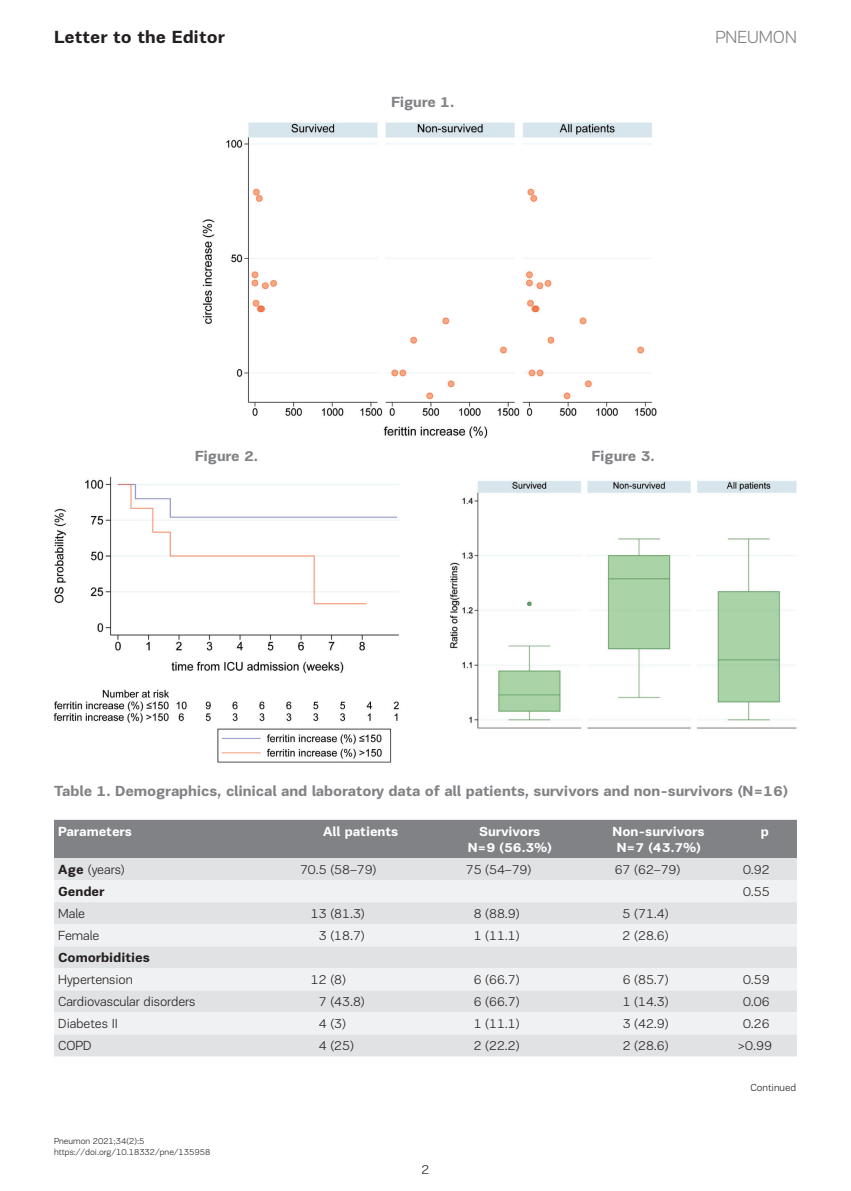
<style>
.page{position:relative;width:851px;height:1191px;background:#fff}
.page>*{position:absolute;margin:0;border:0;box-sizing:border-box;transform-origin:0 0}
.t1{font:700 18px "PF Encore Sans Pro";color:#231f20}
.t2{font:300 18px "PF Encore Sans Pro";color:#808285}
.t3{font:700 15px "PF Encore Sans Pro";letter-spacing:-.01em;color:#808285}
.t4{font:300 13.5px "PF Encore Sans Pro";letter-spacing:-.005em;color:#231f20}
.t5{font:700 13.5px/16.2px "PF Encore Sans Pro";letter-spacing:-.005em;color:#fff;text-align:center}
.t6{font:700 13.5px "PF Encore Sans Pro";letter-spacing:-.005em;color:#231f20}
.t7{font:300 10.5px "PF Encore Sans Pro";color:#231f20}
.t8{font:300 9px/10.8px "PF Encore Sans Pro";color:#231f20}
.s1{font-weight:700}
</style>
<div class="page">
<img style="left:450px;top:480px;width:347px;height:249px">
<img style="left:202px;top:122px;width:455px;height:316px">
<img style="left:53px;top:476px;width:346px;height:287px">
<div style="left:54px;top:820px;width:742px;height:38px;background:#808285"></div>
<div style="left:54px;top:858px;width:742px;height:198px;background:#e1e2e4"></div>
<svg style="left:54px;top:880px;width:742px;height:154px;fill:#f0f1f2"></svg>
<h1 class="t1" style="left:54px;top:26px;width:172px">Letter to the Editor</h1>
<h1 class="t2" style="left:715px;top:27px;width:83px">PNEUMON</h1>
<p class="t3" style="left:391px;top:93px;width:65px">Figure 1.</p>
<p class="t3" style="left:195px;top:446px;width:65px">Figure 2.</p>
<p class="t3" style="left:591px;top:446px;width:65px">Figure 3.</p>
<p class="t3" style="left:54px;top:781px;width:735px">Table 1. Demographics, clinical and laboratory data of all patients, survivors and non-survivors (N=16)</p>
<p class="t5" style="left:58px;top:823px;width:75px">Parameters</p>
<p class="t5" style="left:323px;top:823px;width:77px">All patients</p>
<p class="t5" style="left:468px;top:823px;width:85px">Survivors<br>N=9 (56.3%)</p>
<p class="t5" style="left:612px;top:823px;width:93px">Non-survivors<br>N=7 (43.7%)</p>
<p class="t5" style="left:760px;top:823px;width:10px">p</p>
<p class="t4" style="left:58px;top:862px;width:68px"><span class="s1">Age</span> (years)</p>
<p class="t4" style="left:300px;top:862px;width:78px">70.5 (58–79)</p>
<p class="t4" style="left:466px;top:862px;width:67px">75 (54–79)</p>
<p class="t4" style="left:614px;top:862px;width:67px">67 (62–79)</p>
<p class="t4" style="left:743px;top:862px;width:28px">0.92</p>
<p class="t6" style="left:58px;top:883px;width:48px">Gender</p>
<p class="t4" style="left:743px;top:884px;width:28px">0.55</p>
<p class="t4" style="left:58px;top:906px;width:28px">Male</p>
<p class="t4" style="left:311px;top:906px;width:55px">13 (81.3)</p>
<p class="t4" style="left:473px;top:906px;width:48px">8 (88.9)</p>
<p class="t4" style="left:622px;top:906px;width:48px">5 (71.4)</p>
<p class="t4" style="left:58px;top:928px;width:43px">Female</p>
<p class="t4" style="left:319px;top:928px;width:48px">3 (18.7)</p>
<p class="t4" style="left:473px;top:928px;width:48px">1 (11.1)</p>
<p class="t4" style="left:622px;top:928px;width:48px">2 (28.6)</p>
<p class="t6" style="left:58px;top:949px;width:93px">Comorbidities</p>
<p class="t4" style="left:58px;top:972px;width:76px">Hypertension</p>
<p class="t4" style="left:311px;top:972px;width:37px">12 (8)</p>
<p class="t4" style="left:473px;top:972px;width:48px">6 (66.7)</p>
<p class="t4" style="left:622px;top:972px;width:48px">6 (85.7)</p>
<p class="t4" style="left:743px;top:972px;width:28px">0.59</p>
<p class="t4" style="left:58px;top:994px;width:139px">Cardiovascular disorders</p>
<p class="t4" style="left:319px;top:994px;width:48px">7 (43.8)</p>
<p class="t4" style="left:473px;top:994px;width:48px">6 (66.7)</p>
<p class="t4" style="left:622px;top:994px;width:48px">1 (14.3)</p>
<p class="t4" style="left:743px;top:994px;width:28px">0.06</p>
<p class="t4" style="left:58px;top:1016px;width:61px">Diabetes II</p>
<p class="t4" style="left:319px;top:1016px;width:29px">4 (3)</p>
<p class="t4" style="left:473px;top:1016px;width:48px">1 (11.1)</p>
<p class="t4" style="left:622px;top:1016px;width:48px">3 (42.9)</p>
<p class="t4" style="left:743px;top:1016px;width:28px">0.26</p>
<p class="t4" style="left:58px;top:1038px;width:35px">COPD</p>
<p class="t4" style="left:319px;top:1038px;width:37px">4 (25)</p>
<p class="t4" style="left:473px;top:1038px;width:48px">2 (22.2)</p>
<p class="t4" style="left:622px;top:1038px;width:48px">2 (28.6)</p>
<p class="t4" style="left:737px;top:1038px;width:36px">&gt;0.99</p>
<p class="t7" style="left:750px;top:1081px;width:47px">Continued</p>
<p class="t8" style="left:54px;top:1135px;width:158px">Pneumon 2021;34(2):5 https://doi.org/10.18332/pne/135958</p>
<p class="t4" style="left:421px;top:1161px;width:9px">2</p>
</div>
